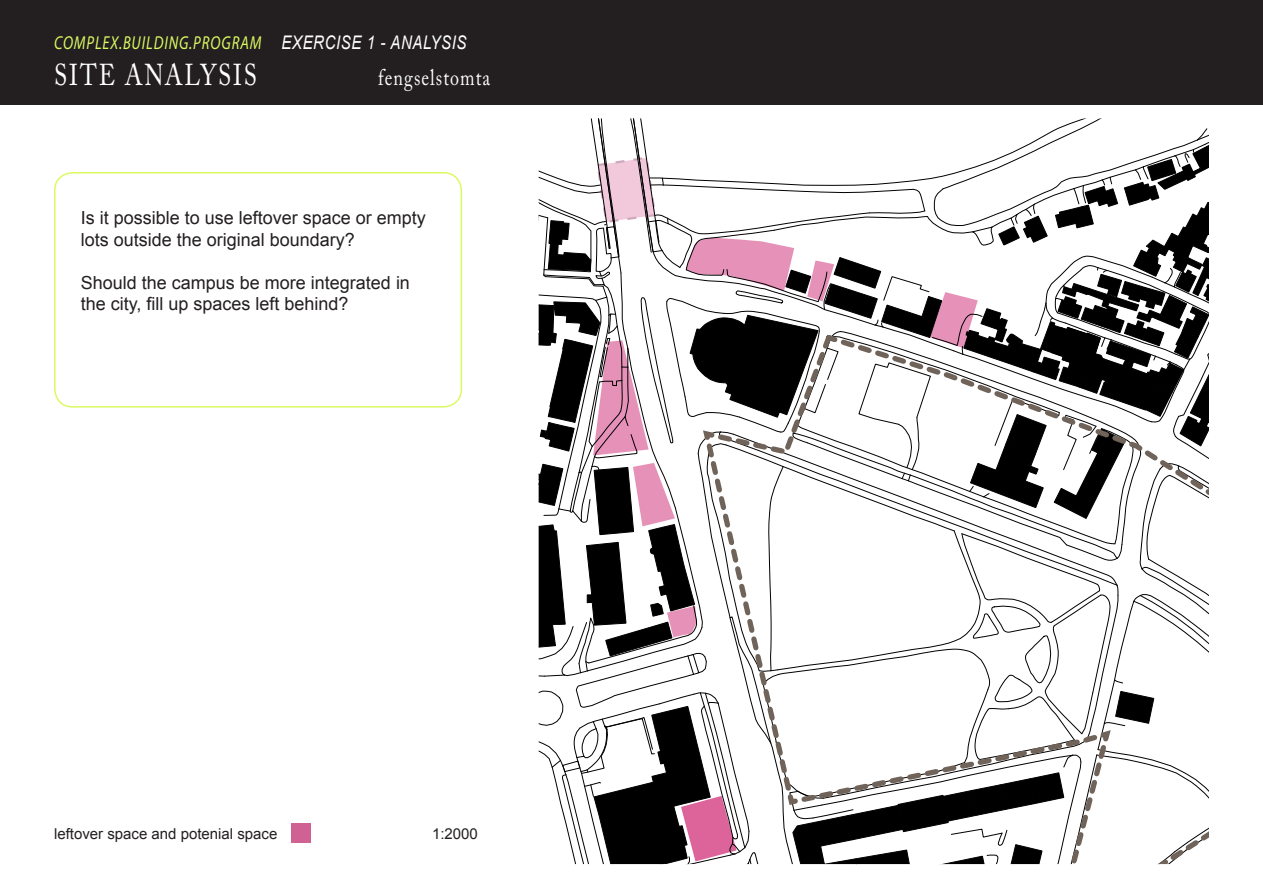
<style>
.page{position:relative;width:1263px;height:893px;background:#fff}
.page>*{position:absolute;margin:0;border:0;box-sizing:border-box;transform-origin:0 0}
.t1{font:30px "Adobe Caslon Pro";color:#fff;scale:.8 1}
.t2{font:22.5px "Adobe Caslon Pro";letter-spacing:.06em;color:#fff;scale:.8 1}
.t3{font:italic 18.75px "Myriad Pro";letter-spacing:.06em;color:#dbfa61;scale:.8 1}
.t4{font:18px/21.6px "Arial";color:#231f20}
.t5{font:15px "Arial";color:#231f20}
.s1{font-family:"Arial";color:#fff}
</style>
<div class="page">
<div style="left:0;top:0;width:1263px;height:104px;background:#231f20"></div>
<svg style="left:539px;top:118px;width:670px;height:746px"></svg>
<svg style="left:699px;top:331px;width:510px;height:533px"></svg>
<div style="left:291px;top:823px;width:20px;height:19px;background:#cf6293"></div>
<div style="left:54px;top:172px;width:408px;height:236px;border:2px solid #dbfa61;border-radius:18px"></div>
<p class="t3" style="left:54px;top:31px;width:517px">COMPLEX.BUILDING.PROGRAM <span class="s1">EXERCISE 1 - ANALYSIS</span></p>
<h1 class="t1" style="left:54px;top:58px;width:20px">site</h1>
<h1 class="t1" style="left:125px;top:58px;width:24px">analysis</h1>
<p class="t2" style="left:378px;top:65px;width:142px">fengselstomta</p>
<p class="t4" style="left:81px;top:207px;width:347px">Is it possible to use leftover space or empty lots outside the original boundary?</p>
<p class="t4" style="left:81px;top:272px;width:331px">Should the campus be more integrated in the city, fill up spaces left behind?</p>
<p class="t5" style="left:54px;top:823px;width:225px">leftover space and potenial space</p>
<p class="t5" style="left:432px;top:823px;width:47px">1:2000</p>
</div>
